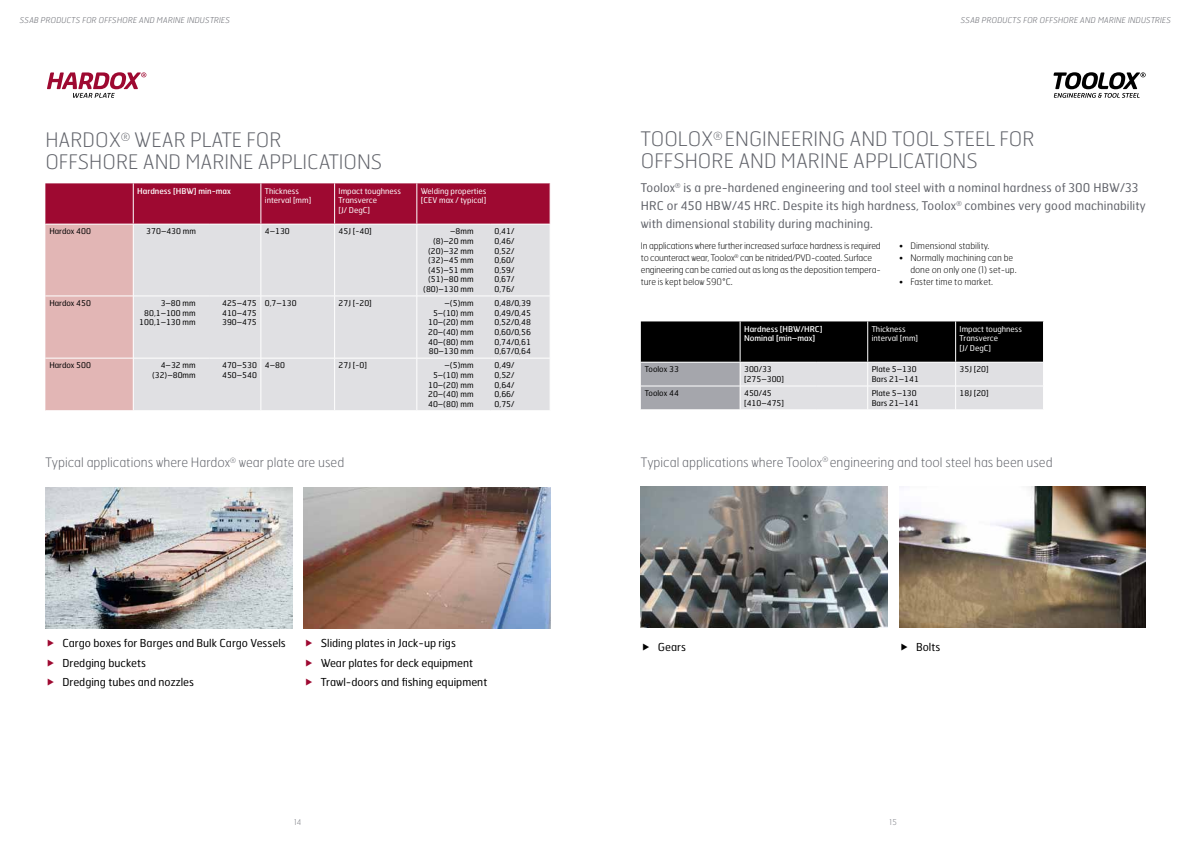
<style>
.page{position:relative;width:1191px;height:842px;background:#fff}
.page>*{position:absolute;margin:0;border:0;box-sizing:border-box;transform-origin:0 0}
.t1{font:100 20px/22px "Hermes FB";color:#61636a}
.t2{font:100 13px "Hermes FB";color:#61636a}
.t3{font:12px/18px "Hermes FB";letter-spacing:.01em;color:#61636a}
.t4{font:11px/19.7px "Hermes FB";color:#000}
.t5{font:100 9px/12px "Hermes FB";letter-spacing:-.02em;color:#000}
.t6{font:100 9px/12px "Hermes FB";color:#000}
.t7{font:8px/9.6px "Hermes FB";color:#000;text-align:right}
.t8{font:8px/9.6px "Hermes FB";color:#fff}
.t9{font:italic 100 8px "Hermes FB";letter-spacing:.02em;color:#61636a}
.t10{font:8px/9.6px "Hermes FB";color:#fff}
.t11{font:100 8px "Hermes FB";color:#7a7b82}
</style>
<div class="page">
<svg style="left:45px;top:183px;width:505px;height:227px;background:#bd586d"></svg>
<div style="left:134px;top:225px;width:416px;height:185px;background:#e0e0e3"></div>
<hr style="left:133px;top:183px;width:1px;height:41px;background:#fff">
<hr style="left:261px;top:183px;width:1px;height:41px;background:#fff">
<hr style="left:334px;top:183px;width:1px;height:41px;background:#fff">
<hr style="left:416px;top:183px;width:1px;height:41px;background:#fff">
<hr style="left:45px;top:224px;width:88px;height:1px;background:#fff">
<hr style="left:133px;top:224px;width:77px;height:1px;background:#fff">
<hr style="left:210px;top:224px;width:51px;height:1px;background:#fff">
<hr style="left:261px;top:224px;width:73px;height:1px;background:#fff">
<hr style="left:334px;top:224px;width:83px;height:1px;background:#fff">
<hr style="left:417px;top:224px;width:73px;height:1px;background:#fff">
<hr style="left:490px;top:224px;width:60px;height:1px;background:#fff">
<hr style="left:133px;top:225px;width:1px;height:71px;background:#fff">
<hr style="left:261px;top:225px;width:1px;height:71px;background:#fff">
<hr style="left:334px;top:225px;width:1px;height:71px;background:#fff">
<hr style="left:416px;top:225px;width:1px;height:71px;background:#fff">
<hr style="left:45px;top:296px;width:88px;height:1px;background:#fff">
<hr style="left:133px;top:296px;width:77px;height:1px;background:#fff">
<hr style="left:133px;top:296px;width:1px;height:62px;background:#fff">
<hr style="left:210px;top:296px;width:51px;height:1px;background:#fff">
<hr style="left:261px;top:296px;width:73px;height:1px;background:#fff">
<hr style="left:261px;top:296px;width:1px;height:62px;background:#fff">
<hr style="left:334px;top:296px;width:83px;height:1px;background:#fff">
<hr style="left:334px;top:296px;width:1px;height:62px;background:#fff">
<hr style="left:417px;top:296px;width:73px;height:1px;background:#fff">
<hr style="left:416px;top:296px;width:1px;height:62px;background:#fff">
<hr style="left:490px;top:296px;width:60px;height:1px;background:#fff">
<hr style="left:45px;top:358px;width:88px;height:1px;background:#fff">
<hr style="left:133px;top:358px;width:77px;height:1px;background:#fff">
<hr style="left:133px;top:358px;width:1px;height:52px;background:#fff">
<hr style="left:210px;top:358px;width:51px;height:1px;background:#fff">
<hr style="left:261px;top:358px;width:73px;height:1px;background:#fff">
<hr style="left:261px;top:358px;width:1px;height:52px;background:#fff">
<hr style="left:334px;top:358px;width:83px;height:1px;background:#fff">
<hr style="left:334px;top:358px;width:1px;height:52px;background:#fff">
<hr style="left:417px;top:358px;width:73px;height:1px;background:#fff">
<hr style="left:416px;top:358px;width:1px;height:52px;background:#fff">
<hr style="left:490px;top:358px;width:60px;height:1px;background:#fff">
<svg style="left:641px;top:321px;width:403px;height:89px;background:#757577"></svg>
<img style="left:45px;top:487px;width:247px;height:142px">
<img style="left:304px;top:487px;width:246px;height:142px">
<img style="left:641px;top:486px;width:246px;height:142px">
<img style="left:899px;top:486px;width:246px;height:142px">
<svg style="left:1053px;top:72px;width:92px;height:26px"></svg>
<svg style="left:47px;top:72px;width:99px;height:26px"></svg>
<p class="t9" style="left:20px;top:15px;width:212px">SSAB PRODUCTS FOR OFFSHORE AND MARINE INDUSTRIES</p>
<p class="t9" style="left:961px;top:15px;width:212px">SSAB PRODUCTS FOR OFFSHORE AND MARINE INDUSTRIES</p>
<h1 class="t1" style="left:45px;top:128px;width:338px">HARDOX<sup>®</sup> WEAR PLATE FOR<br>OFFSHORE AND MARINE APPLICATIONS</h1>
<h1 class="t1" style="left:641px;top:127px;width:395px">TOOLOX<sup>®</sup> ENGINEERING AND TOOL STEEL FOR<br>OFFSHORE AND MARINE APPLICATIONS</h1>
<p class="t10" style="left:137px;top:186px;width:95px">Hardness [HBW] min-max</p>
<p class="t8" style="left:265px;top:186px;width:48px">Thickness interval [mm]</p>
<p class="t8" style="left:338px;top:186px;width:64px">Impact toughness<br>Transverce<br>[J/ DegC]</p>
<p class="t8" style="left:421px;top:186px;width:67px">Welding properties [CEV max / typical]</p>
<p class="t7" style="left:49px;top:226px;width:43px">Hardox 400</p>
<p class="t7" style="left:146px;top:226px;width:51px">370–430 mm</p>
<p class="t7" style="left:265px;top:226px;width:26px">4–130</p>
<p class="t7" style="left:339px;top:226px;width:35px">45J [-40]</p>
<p class="t7" style="left:423px;top:226px;width:52px">–8mm (8)–20 mm (20)–32 mm (32)–45 mm (45)–51 mm (51)–80 mm (80)–130 mm</p>
<p class="t7" style="left:494px;top:226px;width:21px;text-align:justify">0,41/ 0,46/ 0,52/ 0,60/ 0,59/ 0,67/ 0,76/</p>
<p class="t7" style="left:49px;top:298px;width:43px">Hardox 450</p>
<p class="t7" style="left:139px;top:298px;width:58px">3–80 mm<br>80,1–100 mm<br>100,1–130 mm</p>
<p class="t7" style="left:222px;top:298px;width:36px;text-align:justify">425–475<br>410–475<br>390–475</p>
<p class="t7" style="left:265px;top:298px;width:33px">0,7–130</p>
<p class="t7" style="left:339px;top:298px;width:35px">27J [-20]</p>
<p class="t7" style="left:428px;top:298px;width:47px">–(5)mm<br>5–(10) mm<br>10–(20) mm<br>20–(40) mm<br>40–(80) mm<br>80–130 mm</p>
<p class="t7" style="left:494px;top:298px;width:38px;text-align:justify">0,48/0,39<br>0,49/0,45<br>0,52/0,48<br>0,60/0,56<br>0,74/0,61<br>0,67/0,64</p>
<p class="t7" style="left:49px;top:360px;width:43px">Hardox 500</p>
<p class="t7" style="left:152px;top:360px;width:45px">4–32 mm (32)–80mm</p>
<p class="t7" style="left:222px;top:360px;width:36px;text-align:left">470–530<br>450–540</p>
<p class="t7" style="left:265px;top:360px;width:22px">4–80</p>
<p class="t7" style="left:339px;top:360px;width:30px">27J [-0]</p>
<p class="t7" style="left:428px;top:360px;width:47px">–(5)mm<br>5–(10) mm<br>10–(20) mm<br>20–(40) mm<br>40–(80) mm</p>
<p class="t7" style="left:494px;top:360px;width:21px;text-align:justify">0,49/ 0,52/ 0,64/ 0,66/ 0,75/</p>
<h3 class="t3" style="left:641px;top:178px;width:506px">Toolox<sup>®</sup> is a pre-hardened engineering and tool steel with a nominal hardness of 300 HBW/33<br>HRC or 450 HBW/45 HRC. Despite its high hardness, Toolox<sup>®</sup> combines very good machinability with dimensional stability during machining.</h3>
<p class="t5" style="left:641px;top:240px;width:241px">In applications where further increased surface hardness is required to counteract wear, Toolox<sup>®</sup> can be nitrided/PVD-coated. Surface engineering can be carried out as long as the deposition tempera&shy;ture is kept below 590°C.</p>
<p class="t6" style="left:899px;top:240px;width:92px">• Dimensional stability.</p>
<p class="t6" style="left:910px;top:252px;width:108px;text-indent:-11px">• Normally machining can be done on only one (1) set-up.</p>
<p class="t6" style="left:899px;top:276px;width:95px">• Faster time to market.</p>
<p class="t10" style="left:744px;top:324px;width:80px">Hardness [HBW/HRC]<br>Nominal [min–max]</p>
<p class="t8" style="left:871px;top:324px;width:48px">Thickness interval [mm]</p>
<p class="t8" style="left:959px;top:324px;width:64px">Impact toughness<br>Transverce<br>[J/ DegC]</p>
<p class="t7" style="left:645px;top:364px;width:36px">Toolox 33</p>
<p class="t7" style="left:744px;top:364px;width:41px;text-align:left">300/33 [275–300]</p>
<p class="t7" style="left:871px;top:364px;width:49px;text-align:left">Plate 5–130<br>Bars 21–141</p>
<p class="t7" style="left:959px;top:364px;width:31px">35J [20]</p>
<p class="t7" style="left:645px;top:388px;width:36px">Toolox 44</p>
<p class="t7" style="left:744px;top:388px;width:41px;text-align:left">450/45 [410–475]</p>
<p class="t7" style="left:871px;top:388px;width:49px;text-align:left">Plate 5–130<br>Bars 21–141</p>
<p class="t7" style="left:959px;top:388px;width:31px">18J [20]</p>
<h2 class="t2" style="left:45px;top:455px;width:300px">Typical applications where Hardox<sup>®</sup> wear plate are used</h2>
<h2 class="t2" style="left:641px;top:454px;width:413px">Typical applications where Toolox<sup>®</sup> engineering and tool steel has been used</h2>
<h3 class="t4" style="left:62px;top:633px;width:225px">Cargo boxes for Barges and Bulk Cargo Vessels<br>Dredging buckets<br>Dredging tubes and nozzles</h3>
<h3 class="t4" style="left:321px;top:633px;width:168px">Sliding plates in Jack-up rigs<br>Wear plates for deck equipment<br>Trawl-doors and fishing equipment</h3>
<h3 class="t4" style="left:658px;top:637px;width:30px">Gears</h3>
<h3 class="t4" style="left:916px;top:637px;width:26px">Bolts</h3>
<p class="t11" style="left:294px;top:817px;width:9px">14</p>
<p class="t11" style="left:889px;top:817px;width:9px">15</p>
</div>
